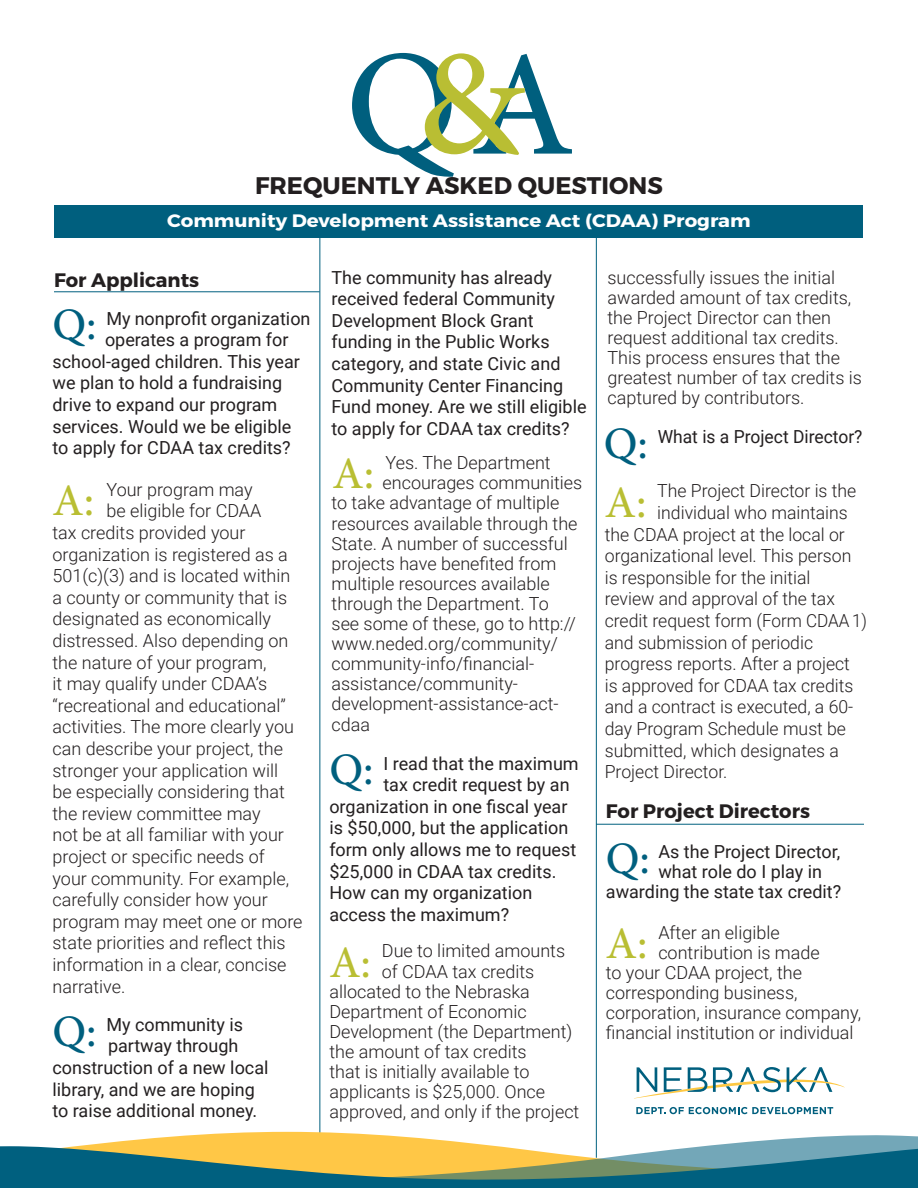
<style>
.page{position:relative;width:918px;height:1188px;background:#fff}
.page>*{position:absolute;margin:0;border:0;box-sizing:border-box;transform-origin:0 0}
.t1{font:500 150px "Minion Pro";color:#005f7e}
.t2{font:500 150px "Minion Pro";color:#b9be33}
.t3{font:500 45px "Minion Pro";color:#005f7e}
.t4{font:500 45px "Minion Pro";color:#b9be33}
.t5{font:700 24px "Montserrat";color:#231f20}
.t6{font:700 19.5px "Montserrat";color:#231f20}
.t7{font:300 18px/21.6px "Roboto";color:#231f20}
.t8{font:18px/21.6px "Roboto";color:#231f20}
.t9{font:700 18px "Montserrat";color:#fff;scale:1.1 1}
</style>
<div class="page">
<hr style="left:596px;top:237px;width:1px;height:921px;background:#00607f">
<hr style="left:320px;top:235px;width:1px;height:898px;background:#00607f">
<div style="left:54px;top:205px;width:808px;height:33px;background:#005f7e"></div>
<svg style="left:212px;top:1132px;width:385px;height:2px"></svg>
<svg style="left:0;top:1135px;width:918px;height:53px;background:#7c9c85"></svg>
<svg style="left:636px;top:1107px;width:197px;height:7px"></svg>
<svg style="left:634px;top:1067px;width:211px;height:32px"></svg>
<hr style="left:54px;top:292px;width:266px;height:1px;background:#00607f">
<hr style="left:596px;top:824px;width:268px;height:1px;background:#00607f">
<p class="t1" style="left:346px;top:4px;width:231px">QA</p>
<p class="t2" style="left:417px;top:3px;width:108px">&amp;</p>
<p class="t5" style="left:255px;top:171px;width:409px">FREQUENTLY ASKED QUESTIONS</p>
<p class="t9" style="left:167px;top:210px;width:532px">Community Development Assistance Act (CDAA) Program</p>
<p class="t6" style="left:54px;top:268px;width:147px">For Applicants</p>
<p class="t3" style="left:52px;top:295px;width:46px">Q:</p>
<p class="t8" style="left:106px;top:307px;width:206px">My nonprofit organization</p>
<p class="t8" style="left:105px;top:328px;width:185px">operates a program for</p>
<p class="t8" style="left:52px;top:350px;width:249px">school-aged children. This year</p>
<p class="t8" style="left:52px;top:371px;width:231px">we plan to hold a fundraising</p>
<p class="t8" style="left:52px;top:393px;width:226px">drive to expand our program</p>
<p class="t8" style="left:52px;top:415px;width:240px">services. Would we be eligible</p>
<p class="t8" style="left:52px;top:436px;width:240px">to apply for CDAA tax credits?</p>
<p class="t4" style="left:52px;top:470px;width:43px">A:</p>
<p class="t7" style="left:106px;top:478px;width:148px">Your program may</p>
<p class="t7" style="left:106px;top:499px;width:156px">be eligible for CDAA</p>
<p class="t7" style="left:52px;top:521px;width:194px">tax credits provided your</p>
<p class="t7" style="left:52px;top:543px;width:237px">organization is registered as a</p>
<p class="t7" style="left:52px;top:564px;width:239px">501(c)(3) and is located within</p>
<p class="t7" style="left:52px;top:586px;width:236px">a county or community that is</p>
<p class="t7" style="left:52px;top:607px;width:220px">designated as economically</p>
<p class="t7" style="left:52px;top:629px;width:237px">distressed. Also depending on</p>
<p class="t7" style="left:52px;top:651px;width:216px">the nature of your program,</p>
<p class="t7" style="left:52px;top:672px;width:216px">it may qualify under CDAA’s</p>
<p class="t7" style="left:52px;top:694px;width:235px">“recreational and educational”</p>
<p class="t7" style="left:52px;top:715px;width:243px">activities. The more clearly you</p>
<p class="t7" style="left:52px;top:737px;width:232px">can describe your project, the</p>
<p class="t7" style="left:52px;top:759px;width:227px">stronger your application will</p>
<p class="t7" style="left:52px;top:780px;width:234px">be especially considering that</p>
<p class="t7" style="left:52px;top:802px;width:210px">the review committee may</p>
<p class="t7" style="left:52px;top:823px;width:233px">not be at all familiar with your</p>
<p class="t7" style="left:52px;top:845px;width:214px">project or specific needs of</p>
<p class="t7" style="left:52px;top:867px;width:238px">your community. For example,</p>
<p class="t7" style="left:52px;top:888px;width:217px">carefully consider how your</p>
<p class="t7" style="left:52px;top:910px;width:252px">program may meet one or more</p>
<p class="t7" style="left:52px;top:931px;width:235px">state priorities and reflect this</p>
<p class="t7" style="left:52px;top:953px;width:236px">information in a clear, concise</p>
<p class="t7" style="left:52px;top:975px;width:74px">narrative.</p>
<p class="t3" style="left:52px;top:1001px;width:46px">Q:</p>
<p class="t8" style="left:106px;top:1013px;width:138px">My community is</p>
<p class="t8" style="left:108px;top:1035px;width:132px">partway through</p>
<p class="t8" style="left:52px;top:1056px;width:218px">construction of a new local</p>
<p class="t8" style="left:52px;top:1078px;width:204px">library, and we are hoping</p>
<p class="t8" style="left:52px;top:1099px;width:206px">to raise additional money.</p>
<p class="t8" style="left:332px;top:266px;width:257px">The community has already received federal Community<br>Development Block Grant funding in the Public Works category, and state Civic and<br>Community Center Financing<br>Fund money. Are we still eligible to apply for CDAA tax credits?</p>
<p class="t7" style="left:386px;top:451px;width:167px">Yes. The Department</p>
<p class="t7" style="left:383px;top:471px;width:201px">encourages communities</p>
<p class="t7" style="left:332px;top:492px;width:229px">to take advantage of multiple</p>
<p class="t7" style="left:332px;top:512px;width:248px">resources available through the</p>
<p class="t7" style="left:332px;top:532px;width:238px">State. A number of successful</p>
<p class="t7" style="left:332px;top:552px;width:226px">projects have benefited from</p>
<p class="t7" style="left:332px;top:572px;width:220px">multiple resources available</p>
<p class="t7" style="left:332px;top:592px;width:219px">through the Department. To</p>
<p class="t7" style="left:332px;top:612px;width:246px">see some of these, go to http://</p>
<p class="t7" style="left:332px;top:632px;width:228px">www.neded.org/community/</p>
<p class="t7" style="left:332px;top:652px;width:204px">community-info/financial-</p>
<p class="t7" style="left:332px;top:672px;width:188px">assistance/community-</p>
<p class="t7" style="left:332px;top:693px;width:229px">development-assistance-act-</p>
<p class="t7" style="left:332px;top:713px;width:40px">cdaa</p>
<p class="t4" style="left:332px;top:444px;width:43px">A:</p>
<p class="t3" style="left:329px;top:740px;width:46px">Q:</p>
<p class="t8" style="left:383px;top:752px;width:197px">I read that the maximum</p>
<p class="t8" style="left:383px;top:773px;width:188px">tax credit request by an</p>
<p class="t8" style="left:329px;top:795px;width:240px">organization in one fiscal year</p>
<p class="t8" style="left:329px;top:816px;width:240px">is $50,000, but the application</p>
<p class="t8" style="left:329px;top:838px;width:248px">form only allows me to request</p>
<p class="t8" style="left:329px;top:860px;width:229px">$25,000 in CDAA tax credits.</p>
<p class="t8" style="left:329px;top:881px;width:204px">How can my organization</p>
<p class="t8" style="left:329px;top:903px;width:181px">access the maximum?</p>
<p class="t4" style="left:329px;top:932px;width:43px">A:</p>
<p class="t7" style="left:382px;top:940px;width:185px">Due to limited amounts</p>
<p class="t7" style="left:382px;top:960px;width:154px">of CDAA tax credits</p>
<p class="t7" style="left:329px;top:980px;width:202px">allocated to the Nebraska</p>
<p class="t7" style="left:329px;top:1000px;width:199px">Department of Economic</p>
<p class="t7" style="left:329px;top:1020px;width:245px">Development (the Department)</p>
<p class="t7" style="left:329px;top:1040px;width:199px">the amount of tax credits</p>
<p class="t7" style="left:329px;top:1060px;width:202px">that is initially available to</p>
<p class="t7" style="left:329px;top:1080px;width:217px">applicants is $25,000. Once</p>
<p class="t7" style="left:329px;top:1100px;width:252px">approved, and only if the project</p>
<p class="t7" style="left:608px;top:266px;width:256px;line-height:20.1px">successfully issues the initial awarded amount of tax credits, the Project Director can then request additional tax credits.<br>This process ensures that the greatest number of tax credits is captured by contributors.</p>
<p class="t3" style="left:604px;top:413px;width:46px">Q:</p>
<p class="t8" style="left:658px;top:425px;width:206px">What is a Project Director?</p>
<p class="t4" style="left:605px;top:472px;width:43px">A:</p>
<p class="t7" style="left:657px;top:479px;width:201px">The Project Director is the</p>
<p class="t7" style="left:657px;top:501px;width:192px">individual who maintains</p>
<p class="t7" style="left:605px;top:523px;width:242px">the CDAA project at the local or</p>
<p class="t7" style="left:605px;top:544px;width:248px">organizational level. This person</p>
<p class="t7" style="left:605px;top:566px;width:207px">is responsible for the initial</p>
<p class="t7" style="left:605px;top:587px;width:232px">review and approval of the tax</p>
<p class="t7" style="left:605px;top:609px;width:264px">credit request form (Form CDAA1)</p>
<p class="t7" style="left:605px;top:631px;width:250px">and submission of periodic progress reports. After a project is approved for CDAA tax credits and a contract is executed, a 60- day Program Schedule must be submitted, which designates a<br>Project Director.</p>
<p class="t6" style="left:606px;top:799px;width:206px">For Project Directors</p>
<p class="t3" style="left:606px;top:828px;width:46px">Q:</p>
<p class="t8" style="left:658px;top:840px;width:183px">As the Project Director,</p>
<p class="t8" style="left:658px;top:860px;width:165px">what role do I play in</p>
<p class="t8" style="left:606px;top:880px;width:237px">awarding the state tax credit?</p>
<p class="t4" style="left:606px;top:913px;width:43px">A:</p>
<p class="t7" style="left:658px;top:921px;width:123px">After an eligible</p>
<p class="t7" style="left:658px;top:941px;width:163px">contribution is made</p>
<p class="t7" style="left:606px;top:961px;width:198px">to your CDAA project, the</p>
<p class="t7" style="left:606px;top:981px;width:193px">corresponding business,</p>
<p class="t7" style="left:606px;top:1001px;width:257px">corporation, insurance company,</p>
<p class="t7" style="left:606px;top:1021px;width:249px">financial institution or individual</p>
</div>
